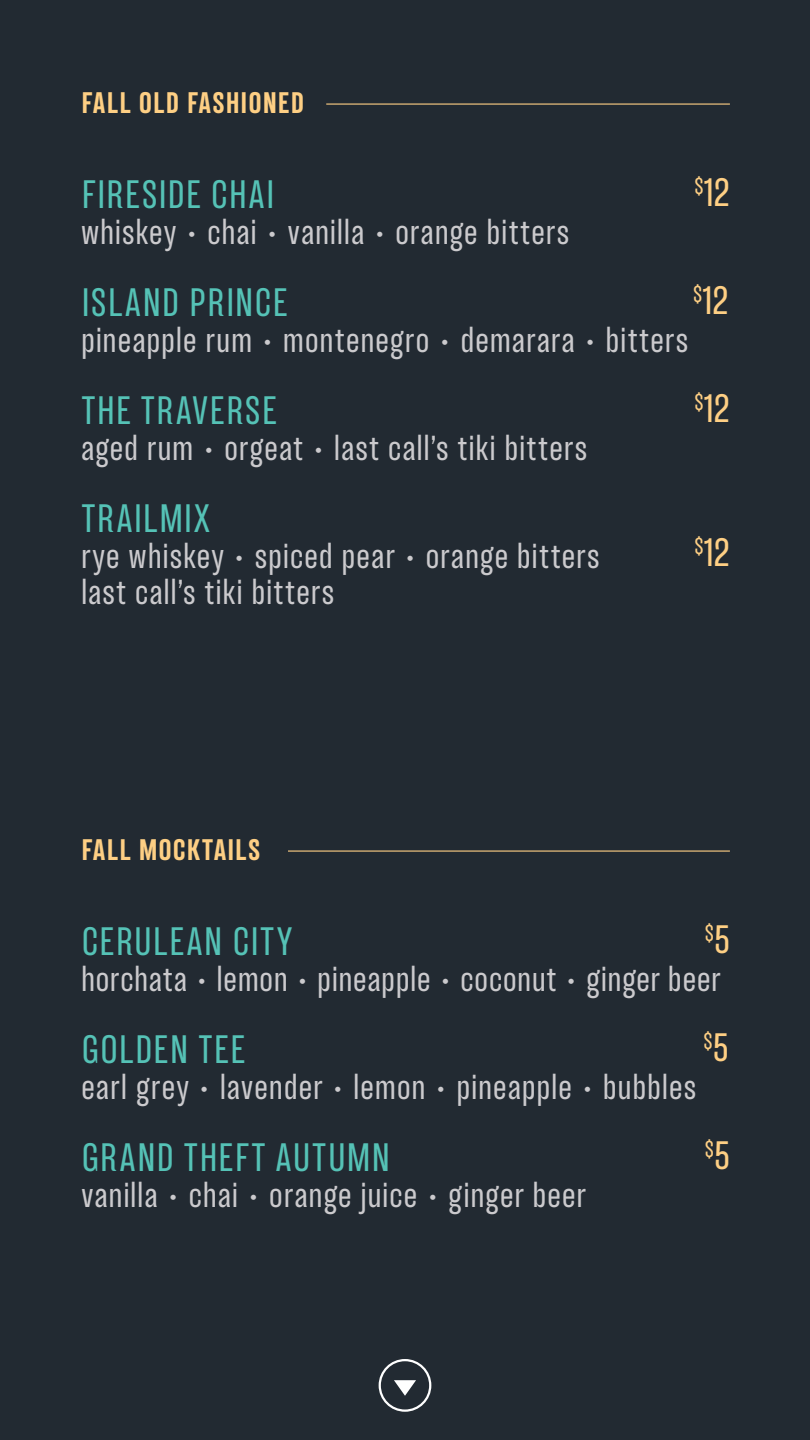
<style>
.page{position:relative;width:810px;height:1440px;background:#222a32}
.page>*{position:absolute;margin:0;border:0;box-sizing:border-box;transform-origin:0 0}
.t1{font:36px "TT Backwards Sans";letter-spacing:.05em;color:#55c2b6}
.t2{font:36px "TT Backwards Sans";color:#fecf84}
.t3{font:31.5px "TT Backwards Sans";letter-spacing:.02em;color:#cbcacd}
.t4{font:700 27px "TT Backwards Sans";letter-spacing:.04em;color:#fecf84}
.t5{font:20.93px "TT Backwards Sans";color:#fecf84}
.s1{font-size:36px}
</style>
<div class="page">
<div style="left:379px;top:1359px;width:52px;height:53px;border:2px solid #fff;border-radius:50%"></div>
<svg style="left:394px;top:1380px;width:22px;height:16px"></svg>
<hr style="left:326px;top:104px;width:404px;height:1px;background:#fecf84">
<hr style="left:288px;top:850px;width:442px;height:2px;background:#fecf84">
<p class="t4" style="left:82px;top:86px;width:224px">FALL OLD FASHIONED</p>
<p class="t2" style="left:695px;top:169px;width:37px"><sup>$</sup>12</p>
<p class="t1" style="left:82px;top:171px;width:194px">FIRESIDE CHAI</p>
<p class="t3" style="left:81px;top:212px;width:490px">whiskey • chai • vanilla • orange bitters</p>
<p class="t1" style="left:82px;top:279px;width:207px">ISLAND PRINCE</p>
<p class="t3" style="left:81px;top:320px;width:609px">pineapple rum • montenegro • demarara • bitters</p>
<p class="t1" style="left:82px;top:387px;width:197px">THE TRAVERSE</p>
<p class="t3" style="left:81px;top:428px;width:508px">aged rum • orgeat • last call’s tiki bitters</p>
<p class="t1" style="left:82px;top:495px;width:130px">TRAILMIX</p>
<p class="t3" style="left:81px;top:536px;width:520px">rye whiskey • spiced pear • orange bitters</p>
<p class="t3" style="left:81px;top:572px;width:255px">last call’s tiki bitters</p>
<p class="t2" style="left:693px;top:277px;width:37px"><sup>$</sup>12</p>
<p class="t2" style="left:695px;top:385px;width:37px"><sup>$</sup>12</p>
<p class="t2" style="left:695px;top:529px;width:37px"><sup>$</sup>12</p>
<p class="t4" style="left:82px;top:833px;width:180px">FALL MOCKTAILS</p>
<p class="t5" style="left:705px;top:919px;width:27px">$<span class="s1">5</span></p>
<p class="t1" style="left:82px;top:918px;width:212px">CERULEAN CITY</p>
<p class="t3" style="left:81px;top:959px;width:641px">horchata • lemon • pineapple • coconut • ginger beer</p>
<p class="t1" style="left:82px;top:1026px;width:165px">GOLDEN TEE</p>
<p class="t3" style="left:81px;top:1067px;width:617px">earl grey • lavender • lemon • pineapple • bubbles</p>
<p class="t1" style="left:82px;top:1134px;width:310px">GRAND THEFT AUTUMN</p>
<p class="t3" style="left:81px;top:1175px;width:507px">vanilla • chai • orange juice • ginger beer</p>
<p class="t5" style="left:704px;top:1027px;width:27px">$<span class="s1">5</span></p>
<p class="t5" style="left:705px;top:1135px;width:27px">$<span class="s1">5</span></p>
</div>
